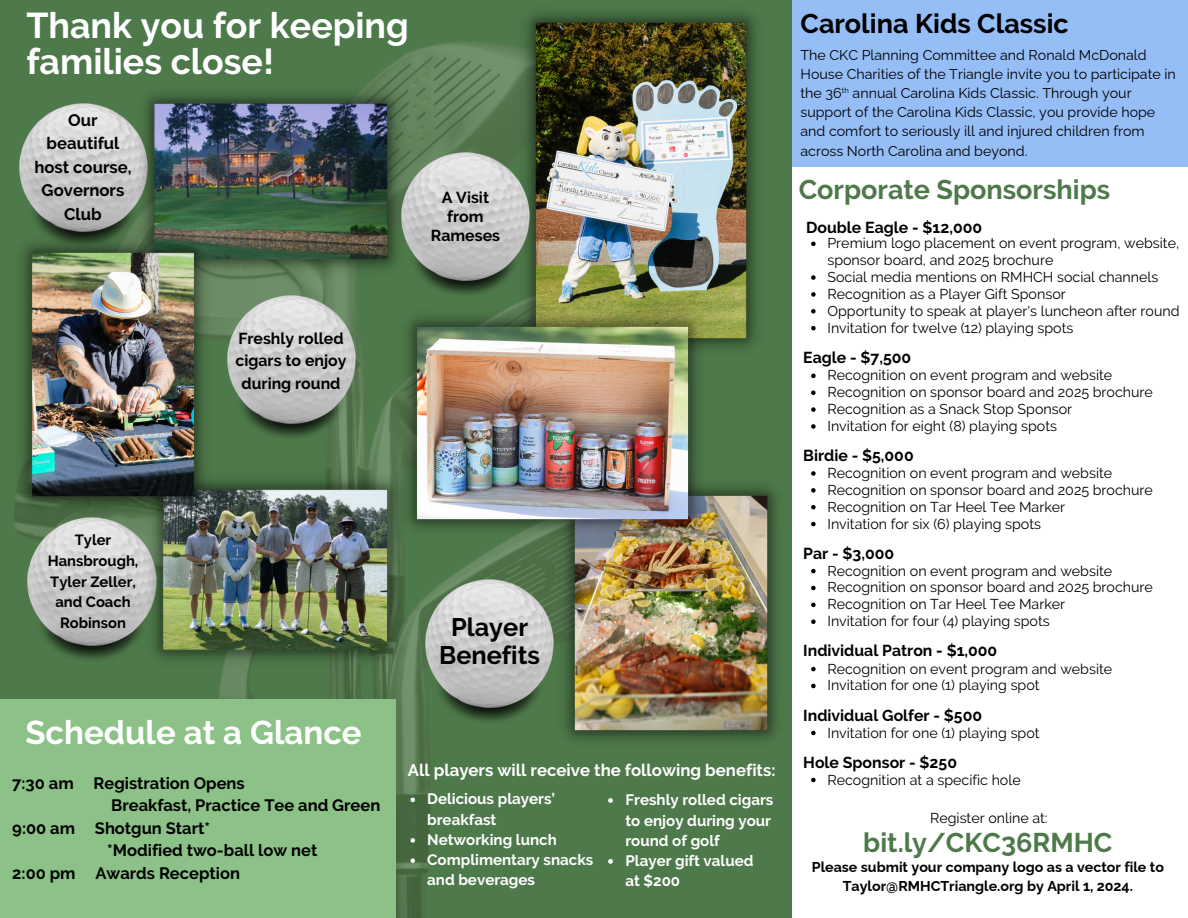
<style>
.page{position:relative;width:1188px;height:918px;background:#fff}
.page>*{position:absolute;margin:0;border:0;box-sizing:border-box;transform-origin:0 0}
.t1{font:700 35.7px/36px "Raleway";color:#fff}
.t2{font:700 33px "Raleway";color:#fff}
.t3{font:700 27px "Raleway";color:#4e794a}
.t4{font:700 27px "Raleway";color:#000}
.t5{font:700 25.35px/28.2px "Raleway";color:#000;text-align:center}
.t6{font:700 16.8px "Raleway";color:#fff}
.t7{font:700 16.65px/23.4px "Raleway";color:#000;text-align:center}
.t8{font:700 16.5px "Raleway";color:#000}
.t9{font:700 15.9px/19.2px "Raleway";color:#000;text-align:center}
.t10{font:700 15.15px/20.2px "Raleway";color:#fff}
.t11{font:700 14.85px/20.7px "Raleway";color:#000;text-align:center}
.t12{font:14.25px/19.2px "Raleway";color:#000}
.t13{font:700 14.25px/19.2px "Raleway";color:#000;text-align:center}
.t14{font:7.5px "Raleway";color:#000}
</style>
<div class="page">
<div style="left:0;top:0;width:792px;height:918px;background:#4e794a"></div>
<img style="left:15px;top:42px;width:538px;height:876px">
<div style="left:0;top:699px;width:396px;height:219px;background:#8cc287"></div>
<img style="left:19px;top:104px;width:115px;height:126px">
<img style="left:28px;top:518px;width:115px;height:144px">
<img style="left:227px;top:296px;width:128px;height:144px">
<img style="left:134px;top:81px;width:273px;height:199px">
<img style="left:143px;top:468px;width:264px;height:204px">
<img style="left:513px;top:13px;width:243px;height:335px">
<div style="left:792px;top:0;width:396px;height:167px;background:#95bdf6"></div>
<img style="left:426px;top:580px;width:127px;height:144px">
<img style="left:402px;top:152px;width:128px;height:144px">
<img style="left:14px;top:230px;width:199px;height:288px">
<img style="left:553px;top:486px;width:224px;height:254px">
<img style="left:397px;top:304px;width:311px;height:238px">
<svg style="left:411px;top:798px;width:4px;height:4px"></svg>
<svg style="left:411px;top:838px;width:4px;height:5px"></svg>
<svg style="left:411px;top:858px;width:4px;height:5px"></svg>
<svg style="left:608px;top:798px;width:5px;height:5px"></svg>
<svg style="left:608px;top:859px;width:5px;height:5px"></svg>
<svg style="left:811px;top:242px;width:5px;height:4px"></svg>
<svg style="left:811px;top:275px;width:5px;height:5px"></svg>
<svg style="left:811px;top:292px;width:5px;height:5px"></svg>
<svg style="left:811px;top:309px;width:5px;height:5px"></svg>
<svg style="left:811px;top:326px;width:5px;height:4px"></svg>
<svg style="left:811px;top:374px;width:5px;height:4px"></svg>
<svg style="left:811px;top:390px;width:5px;height:5px"></svg>
<svg style="left:811px;top:407px;width:5px;height:5px"></svg>
<svg style="left:811px;top:424px;width:5px;height:5px"></svg>
<svg style="left:811px;top:471px;width:5px;height:5px"></svg>
<svg style="left:811px;top:488px;width:5px;height:5px"></svg>
<svg style="left:811px;top:505px;width:5px;height:4px"></svg>
<svg style="left:811px;top:522px;width:5px;height:4px"></svg>
<svg style="left:811px;top:569px;width:5px;height:4px"></svg>
<svg style="left:811px;top:586px;width:5px;height:4px"></svg>
<svg style="left:811px;top:603px;width:5px;height:4px"></svg>
<svg style="left:811px;top:619px;width:5px;height:5px"></svg>
<svg style="left:811px;top:667px;width:5px;height:4px"></svg>
<svg style="left:811px;top:684px;width:5px;height:4px"></svg>
<svg style="left:811px;top:731px;width:5px;height:4px"></svg>
<svg style="left:811px;top:778px;width:5px;height:4px"></svg>
<h3 class="t1" style="left:26px;top:8px;width:384px">Thank you for keeping families close!</h3>
<p class="t7" style="left:34px;top:108px;width:99px">Our beautiful host course,<br>Governors<br>Club</p>
<p class="t9" style="left:431px;top:188px;width:71px">A Visit from<br>Rameses</p>
<p class="t9" style="left:235px;top:328px;width:113px;line-height:22.2px">Freshly rolled cigars to enjoy during round</p>
<h4 class="t11" style="left:48px;top:530px;width:92px">Tyler<br>Hansbrough,<br>Tyler Zeller, and Coach<br>Robinson</h4>
<h3 class="t5" style="left:439px;top:613px;width:102px">Player<br>Benefits</h3>
<h4 class="t2" style="left:25px;top:713px;width:338px">Schedule at a Glance</h4>
<h4 class="t8" style="left:12px;top:773px;width:234px">7:30 am Registration Opens</h4>
<h4 class="t8" style="left:111px;top:796px;width:271px">Breakfast, Practice Tee and Green</h4>
<h4 class="t8" style="left:12px;top:818px;width:199px">9:00 am Shotgun Start*</h4>
<h4 class="t8" style="left:107px;top:841px;width:212px">*Modified two-ball low net</h4>
<h4 class="t8" style="left:12px;top:863px;width:229px">2:00 pm Awards Reception</h4>
<p class="t6" style="left:408px;top:761px;width:369px">All players will receive the following benefits:</p>
<h1 class="t10" style="left:427px;top:789px;width:129px">Delicious players’ breakfast</h1>
<h3 class="t10" style="left:427px;top:829px;width:131px">Networking lunch</h3>
<h3 class="t10" style="left:427px;top:850px;width:168px">Complimentary snacks and beverages</h3>
<h4 class="t10" style="left:625px;top:790px;width:149px">Freshly rolled cigars to enjoy during your round of golf</h4>
<h4 class="t10" style="left:625px;top:851px;width:130px">Player gift valued at $200</h4>
<h2 class="t4" style="left:800px;top:8px;width:270px">Carolina Kids Classic</h2>
<h6 class="t12" style="left:800px;top:45px;width:377px">The CKC Planning Committee and Ronald McDonald House Charities of the Triangle invite you to participate in the 36 annual Carolina Kids Classic. Through your support of the Carolina Kids Classic, you provide hope and comfort to seriously ill and injured children from across North Carolina and beyond.</h6>
<p class="t3" style="left:799px;top:174px;width:313px">Corporate Sponsorships</p>
<h1 class="t12" style="left:827px;top:235px;width:353px;line-height:16.8px">Premium logo placement on event program, website, sponsor board, and 2025 brochure</h1>
<h2 class="t12" style="left:827px;top:267px;width:332px">Social media mentions on RMHCH social channels</h2>
<h3 class="t12" style="left:827px;top:284px;width:240px">Recognition as a Player Gift Sponsor</h3>
<h6 class="t12" style="left:827px;top:301px;width:354px">Opportunity to speak at player's luncheon after round</h6>
<h6 class="t12" style="left:827px;top:318px;width:247px">Invitation for twelve (12) playing spots</h6>
<h2 class="t14" style="left:842px;top:86px;width:8px">th</h2>
<h6 class="t9" style="left:806px;top:218px;width:177px">Double Eagle - $12,000</h6>
<h6 class="t9" style="left:803px;top:348px;width:110px">Eagle - $7,500</h6>
<h6 class="t12" style="left:827px;top:366px;width:286px">Recognition on event program and website</h6>
<h3 class="t12" style="left:827px;top:383px;width:327px">Recognition on sponsor board and 2025 brochure</h3>
<h6 class="t12" style="left:827px;top:399px;width:246px">Recognition as a Snack Stop Sponsor</h6>
<h6 class="t12" style="left:827px;top:416px;width:231px">Invitation for eight (8) playing spots</h6>
<h6 class="t9" style="left:803px;top:446px;width:112px">Birdie - $5,000</h6>
<h6 class="t12" style="left:827px;top:463px;width:286px">Recognition on event program and website</h6>
<h3 class="t12" style="left:827px;top:480px;width:327px">Recognition on sponsor board and 2025 brochure</h3>
<h6 class="t12" style="left:827px;top:497px;width:239px">Recognition on Tar Heel Tee Marker</h6>
<h6 class="t12" style="left:827px;top:514px;width:215px">Invitation for six (6) playing spots</h6>
<h6 class="t9" style="left:803px;top:544px;width:92px">Par - $3,000</h6>
<h6 class="t12" style="left:827px;top:561px;width:286px">Recognition on event program and website</h6>
<h3 class="t12" style="left:827px;top:578px;width:327px">Recognition on sponsor board and 2025 brochure</h3>
<h6 class="t12" style="left:827px;top:595px;width:239px">Recognition on Tar Heel Tee Marker</h6>
<h6 class="t12" style="left:827px;top:612px;width:224px">Invitation for four (4) playing spots</h6>
<h6 class="t9" style="left:803px;top:641px;width:196px">Individual Patron - $1,000</h6>
<h6 class="t12" style="left:827px;top:659px;width:286px">Recognition on event program and website</h6>
<h3 class="t12" style="left:827px;top:676px;width:214px">Invitation for one (1) playing spot</h3>
<h6 class="t9" style="left:803px;top:706px;width:180px">Individual Golfer - $500</h6>
<h6 class="t12" style="left:827px;top:723px;width:214px">Invitation for one (1) playing spot</h6>
<h3 class="t9" style="left:803px;top:753px;width:155px">Hole Sponsor - $250</h3>
<h6 class="t12" style="left:827px;top:770px;width:195px">Recognition at a specific hole</h6>
<h6 class="t12" style="left:930px;top:808px;width:119px">Register online at:</h6>
<h3 class="t3" style="left:863px;top:826px;width:251px">bit.ly/CKC36RMHC</h3>
<h6 class="t13" style="left:812px;top:858px;width:354px">Please submit your company logo as a vector file to<br>Taylor@RMHCTriangle.org by April 1, 2024.</h6>
</div>
